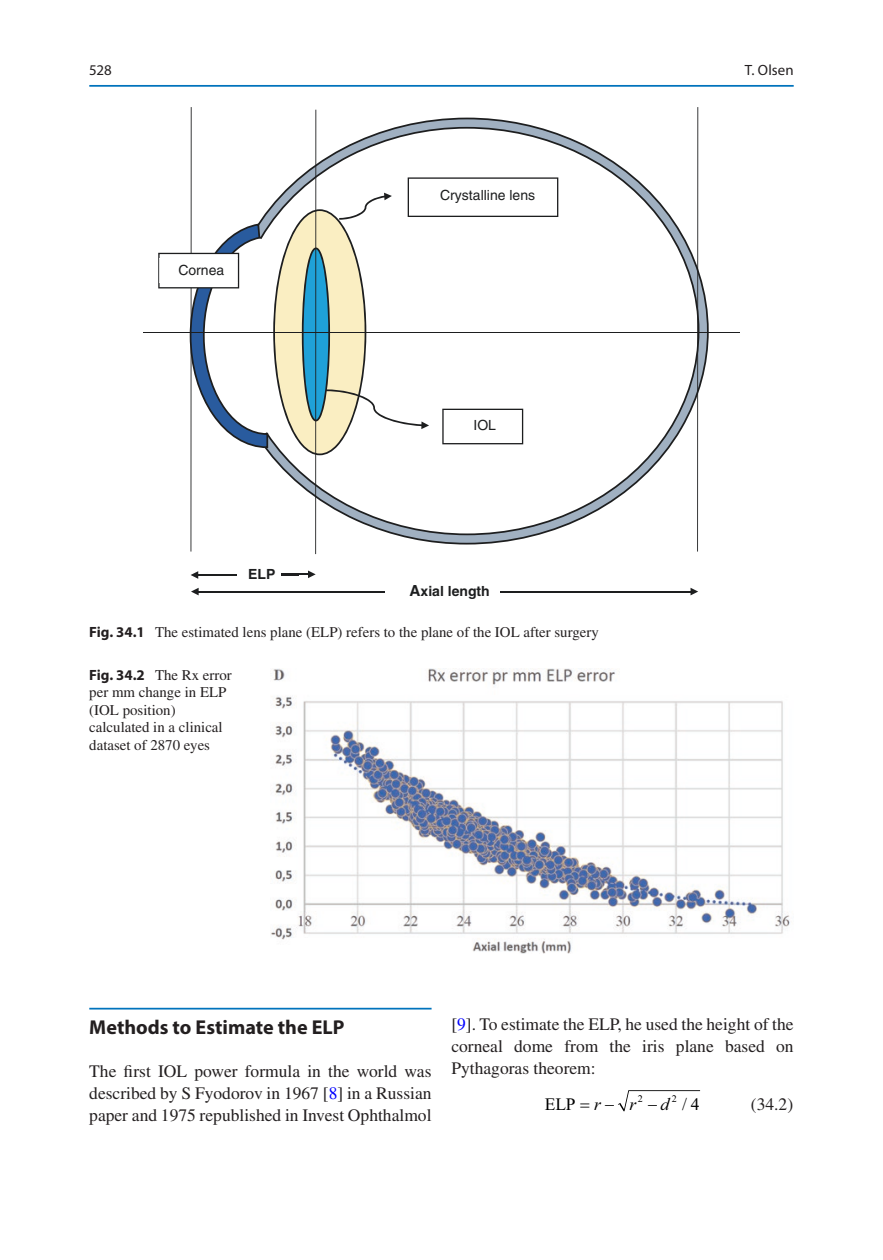
<style>
.page{position:relative;width:883px;height:1260px;background:#fff}
.page>*{position:absolute;margin:0;border:0;box-sizing:border-box;transform-origin:0 0}
.t1{font:700 20.12px "Myriad Pro";color:#231f20}
.t2{font:17.5px/21.9px "Times LT Std";color:#231f20;text-align:justify}
.t3{font:17.5px "Times New Roman PSMT2";color:#000}
.t4{font:17.5px "Times New Roman PS Italic MT2";color:#000}
.t5{font:14.88px/17.5px "Times LT Std";color:#231f20}
.t6{font:14.88px "Myriad Pro";letter-spacing:.005em;color:#231f20}
.t7{font:14px "Helvetica LT Std";color:#1d1e1f}
.t8{font:700 14px "Helvetica LT Std";color:#1d1e1f}
.t9{font:10.15px "Times New Roman PSMT2";color:#000}
.s1{font-size:15.22px}
.s2{font-family:"Myriad Pro";font-weight:700}
.s3{color:#00f}
.s4{font-family:"Times New Roman PS Italic MT2"}
</style>
<div class="page">
<hr style="left:191px;top:107px;width:1px;height:445px;background:#1d1e1f">
<hr style="left:197px;top:574px;width:40px;height:2px;background:#1d1e1f">
<svg style="left:191px;top:571px;width:7px;height:8px"></svg>
<svg style="left:281px;top:574px;width:35px;height:4px"></svg>
<svg style="left:270px;top:118px;width:439px;height:427px"></svg>
<hr style="left:143px;top:332px;width:597px;height:1px;background:#1d1e1f">
<hr style="left:197px;top:591px;width:189px;height:1px;background:#1d1e1f">
<svg style="left:191px;top:588px;width:8px;height:7px"></svg>
<hr style="left:500px;top:591px;width:192px;height:1px;background:#1d1e1f">
<svg style="left:691px;top:588px;width:7px;height:7px"></svg>
<hr style="left:697px;top:107px;width:1px;height:445px;background:#1d1e1f">
<hr style="left:315px;top:110px;width:1px;height:444px;background:#1d1e1f">
<svg style="left:158px;top:177px;width:400px;height:278px"></svg>
<img style="left:159px;top:259px;width:79px;height:24px">
<img style="left:271px;top:669px;width:519px;height:285px">
<hr style="left:89px;top:1008px;width:343px;height:2px;background:#0073bc">
<hr style="left:89px;top:85px;width:705px;height:2px;background:#0073bc">
<svg style="left:618px;top:1090px;width:82px;height:21px"></svg>
<p class="t6" style="left:89px;top:61px;width:24px">528</p>
<p class="t7" style="left:178px;top:262px;width:47px">Cornea</p>
<p class="t8" style="left:248px;top:566px;width:29px">ELP</p>
<p class="t7" style="left:440px;top:187px;width:96px">Crystalline lens</p>
<p class="t7" style="left:473px;top:417px;width:24px">IOL</p>
<p class="t8" style="left:410px;top:582px;width:82px"><span class="s1">A</span>xial length</p>
<p class="t5" style="left:89px;top:623px;width:511px"><span class="s2">Fig. 34.1</span> The estimated lens plane (ELP) refers to the plane of the IOL after surgery</p>
<p class="t5" style="left:89px;top:666px;width:144px"><span class="s2">Fig. 34.2</span> The Rx error per mm change in ELP (IOL position) calculated in a clinical dataset of 2870 eyes</p>
<p class="t6" style="left:745px;top:61px;width:50px">T. Olsen</p>
<p class="t1" style="left:89px;top:1014px;width:257px">Methods to Estimate the ELP</p>
<p class="t2" style="left:89px;top:1060px;width:344px">The first IOL power formula in the world was described by S Fyodorov in 1967 [<span class="s3">8</span>] in a Russian paper and 1975 republished in Invest Ophthalmol</p>
<p class="t2" style="left:451px;top:1014px;width:344px">[<span class="s3">9</span>]. To estimate the ELP, he used the height of the corneal dome from the iris plane based on Pythagoras theorem:</p>
<p class="t3" style="left:545px;top:1093px;width:58px">ELP <span class="s4">r</span></p>
<p class="t4" style="left:629px;top:1092px;width:8px">r</p>
<p class="t4" style="left:661px;top:1092px;width:10px">d</p>
<p class="t9" style="left:638px;top:1092px;width:7px">2</p>
<p class="t9" style="left:672px;top:1092px;width:7px">2</p>
<p class="t3" style="left:682px;top:1093px;width:19px">/4</p>
<p class="t2" style="left:751px;top:1093px;width:44px">(34.2)</p>
</div>
